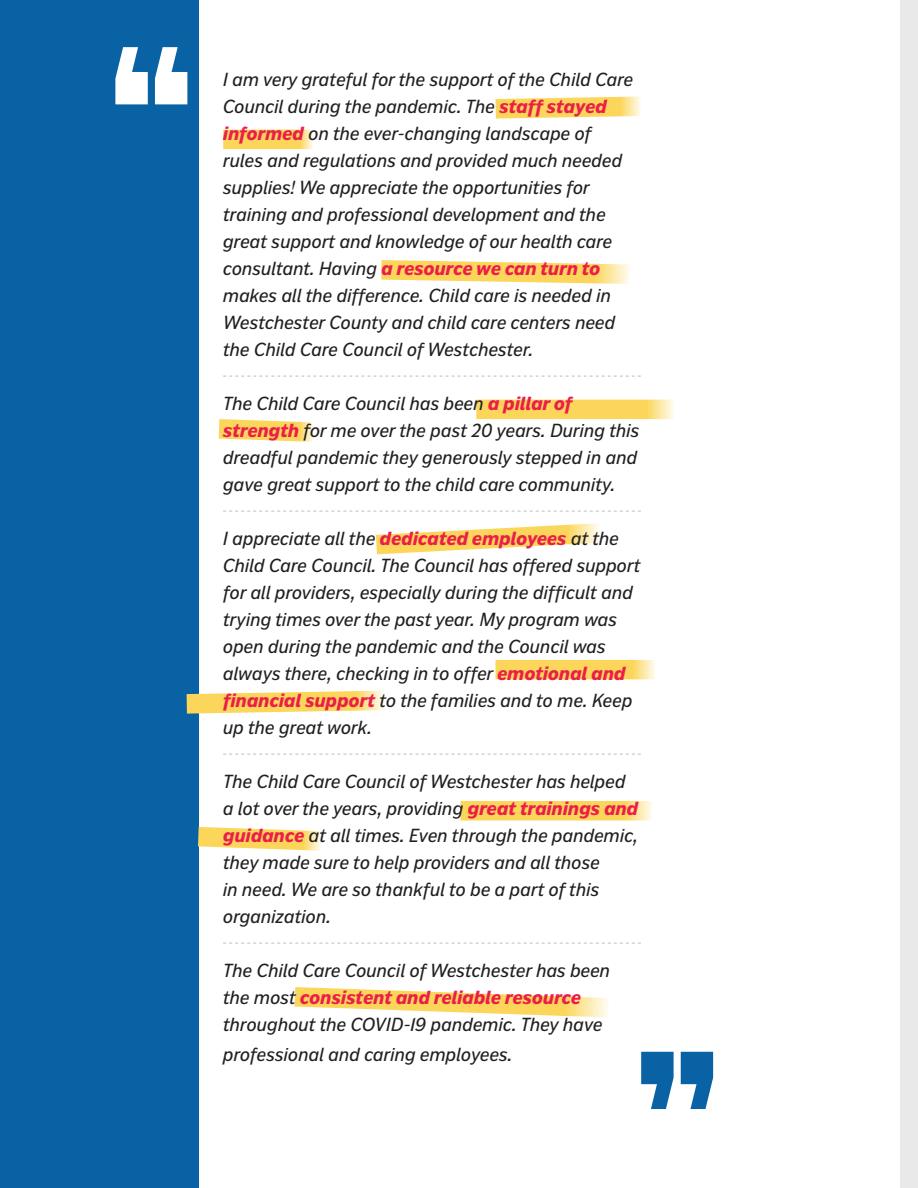
<style>
.page{position:relative;width:918px;height:1188px;background:#fff}
.page>*{position:absolute;margin:0;border:0;box-sizing:border-box;transform-origin:0 0}
.t1{font:900 135px "Americane";color:#fff}
.t2{font:900 135px "Americane";color:#0862a4}
.t3{font:italic 19.5px/27px "Americane";letter-spacing:.005em;color:#221f1f}
.s1{font-weight:700;color:#eb1d4a}
</style>
<div class="page">
<div style="left:0;top:0;width:198px;height:1188px;background:#0862a4"></div>
<svg style="left:495px;top:96px;width:146px;height:23px;background:#fcde7d"></svg>
<div style="left:223px;top:130px;width:90px;height:19px;background:#fcd65a"></div>
<div style="left:496px;top:660px;width:159px;height:19px;background:#fcd65a"></div>
<svg style="left:381px;top:260px;width:249px;height:24px"></svg>
<div style="left:476px;top:400px;width:198px;height:19px;background:#fcd65a"></div>
<svg style="left:375px;top:523px;width:224px;height:32px"></svg>
<svg style="left:186px;top:689px;width:198px;height:26px"></svg>
<div style="left:461px;top:801px;width:191px;height:19px;background:#fcd65a"></div>
<svg style="left:198px;top:825px;width:123px;height:27px"></svg>
<svg style="left:218px;top:419px;width:95px;height:23px;background:#fcde7d"></svg>
<svg style="left:294px;top:987px;width:314px;height:30px"></svg>
<div style="left:900px;top:0;width:18px;height:1188px;background:#e9e9e9"></div>
<svg style="left:223px;top:376px;width:418px;height:1px"></svg>
<svg style="left:223px;top:511px;width:418px;height:1px"></svg>
<svg style="left:223px;top:754px;width:418px;height:1px"></svg>
<svg style="left:223px;top:943px;width:418px;height:1px"></svg>
<h1 class="t1" style="left:111px;top:13px;width:83px">“</h1>
<p class="t3" style="left:223px;top:68px;width:412px">I am very grateful for the support of the Child Care Council during the pandemic. The <span class="s1">staff stayed informed</span> on the ever-changing landscape of rules and regulations and provided much needed supplies! We appreciate the opportunities for training and professional development and the great support and knowledge of our health care consultant. Having <span class="s1">a resource we can turn to </span>makes all the difference. Child care is needed in Westchester County and child care centers need the Child Care Council of Westchester.</p>
<p class="t3" style="left:223px;top:392px;width:418px">The Child Care Council has been <span class="s1">a pillar of strength</span> for me over the past 20 years. During this dreadful pandemic they generously stepped in and gave great support to the child care community.</p>
<p class="t3" style="left:223px;top:527px;width:419px">I appreciate all the <span class="s1">dedicated employees</span> at the Child Care Council. The Council has offered support for all providers, especially during the difficult and trying times over the past year. My program was open during the pandemic and the Council was always there, checking in to offer <span class="s1">emotional and financial support</span> to the families and to me. Keep up the great work.</p>
<p class="t3" style="left:223px;top:770px;width:417px">The Child Care Council of Westchester has helped a lot over the years, providing <span class="s1">great trainings and guidance</span> at all times. Even through the pandemic, they made sure to help providers and all those<br>in need. We are so thankful to be a part of this organization.</p>
<p class="t3" style="left:223px;top:959px;width:389px">The Child Care Council of Westchester has been the most <span class="s1">consistent and reliable resource </span>throughout the COVID-19 pandemic. They have</p>
<p class="t3" style="left:223px;top:1043px;width:291px">professional and caring employees.</p>
<h1 class="t2" style="left:637px;top:1018px;width:83px">”</h1>
</div>
